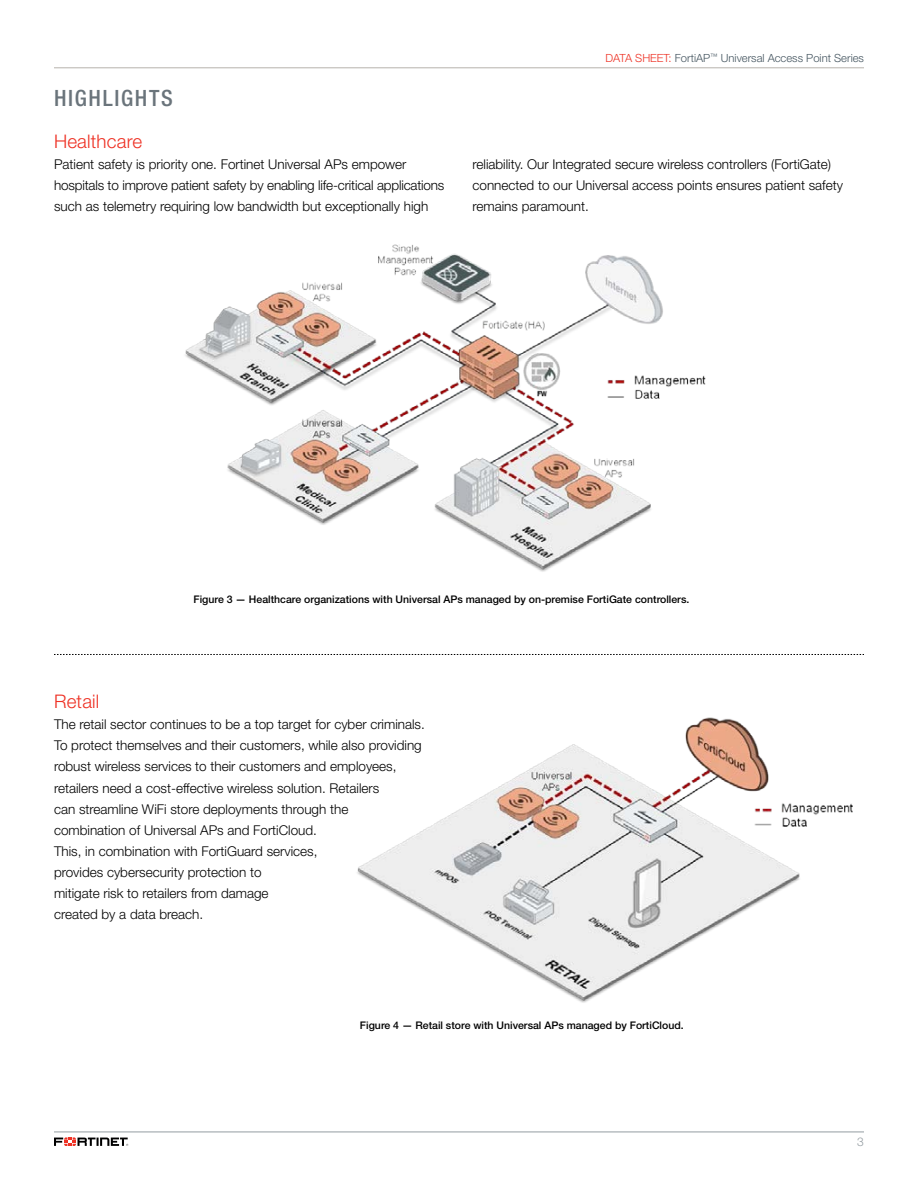
<style>
.page{position:relative;width:918px;height:1188px;background:#fff}
.page>*{position:absolute;margin:0;border:0;box-sizing:border-box;transform-origin:0 0}
.t1{font:500 condensed 22.5px "Helvetica Neue LT Pro";letter-spacing:.075em;color:#6a747b}
.t2{font:300 18.75px "Helvetica Neue LT Pro";letter-spacing:.01em;color:#ee3124}
.t3{font:300 13.5px/21px "Helvetica Neue LT Pro";color:#000}
.t4{font:300 12px "Helvetica Neue LT Pro";color:#949ca1}
.t5{font:300 11.25px "Helvetica Neue LT Pro";color:#455560}
.t6{font:500 10.5px "Helvetica Neue LT Pro";color:#000}
.s1{color:#ee3124}
</style>
<div class="page">
<hr style="left:54px;top:1132px;width:810px;height:1px;background:#949ca1">
<hr style="left:54px;top:67px;width:810px;height:1px;background:#b6b3ac">
<svg style="left:54px;top:1137px;width:74px;height:9px"></svg>
<svg style="left:54px;top:654px;width:810px;height:1px"></svg>
<img style="left:357px;top:718px;width:496px;height:285px">
<img style="left:185px;top:244px;width:521px;height:328px">
<h1 class="t1" style="left:54px;top:85px;width:120px">HIGHLIGHTS</h1>
<h2 class="t2" style="left:54px;top:130px;width:90px">Healthcare</h2>
<p class="t3" style="left:54px;top:154px;width:392px">Patient safety is priority one. Fortinet Universal APs empower hospitals to improve patient safety by enabling life-critical applications such as telemetry requiring low bandwidth but exceptionally high</p>
<p class="t5" style="left:606px;top:51px;width:260px"><span class="s1">DATA SHEET:</span> FortiAP<sup>™</sup> Universal Access Point Series</p>
<p class="t3" style="left:472px;top:154px;width:372px">reliability. Our Integrated secure wireless controllers (FortiGate) connected to our Universal access points ensures patient safety remains paramount.</p>
<p class="t6" style="left:194px;top:593px;width:497px">Figure 3 — Healthcare organizations with Universal APs managed by on-premise FortiGate controllers.</p>
<h2 class="t2" style="left:54px;top:690px;width:47px">Retail</h2>
<p class="t3" style="left:54px;top:714px;width:372px">The retail sector continues to be a top target for cyber criminals.<br>To protect themselves and their customers, while also providing robust wireless services to their customers and employees, retailers need a cost-effective wireless solution. Retailers<br>can streamline WiFi store deployments through the<br>combination of Universal APs and FortiCloud.<br>This, in combination with FortiGuard services,<br>provides cybersecurity protection to<br>mitigate risk to retailers from damage<br>created by a data breach.</p>
<p class="t6" style="left:360px;top:1019px;width:325px">Figure 4 — Retail store with Universal APs managed by FortiCloud.</p>
<p class="t4" style="left:857px;top:1134px;width:8px">3</p>
</div>
